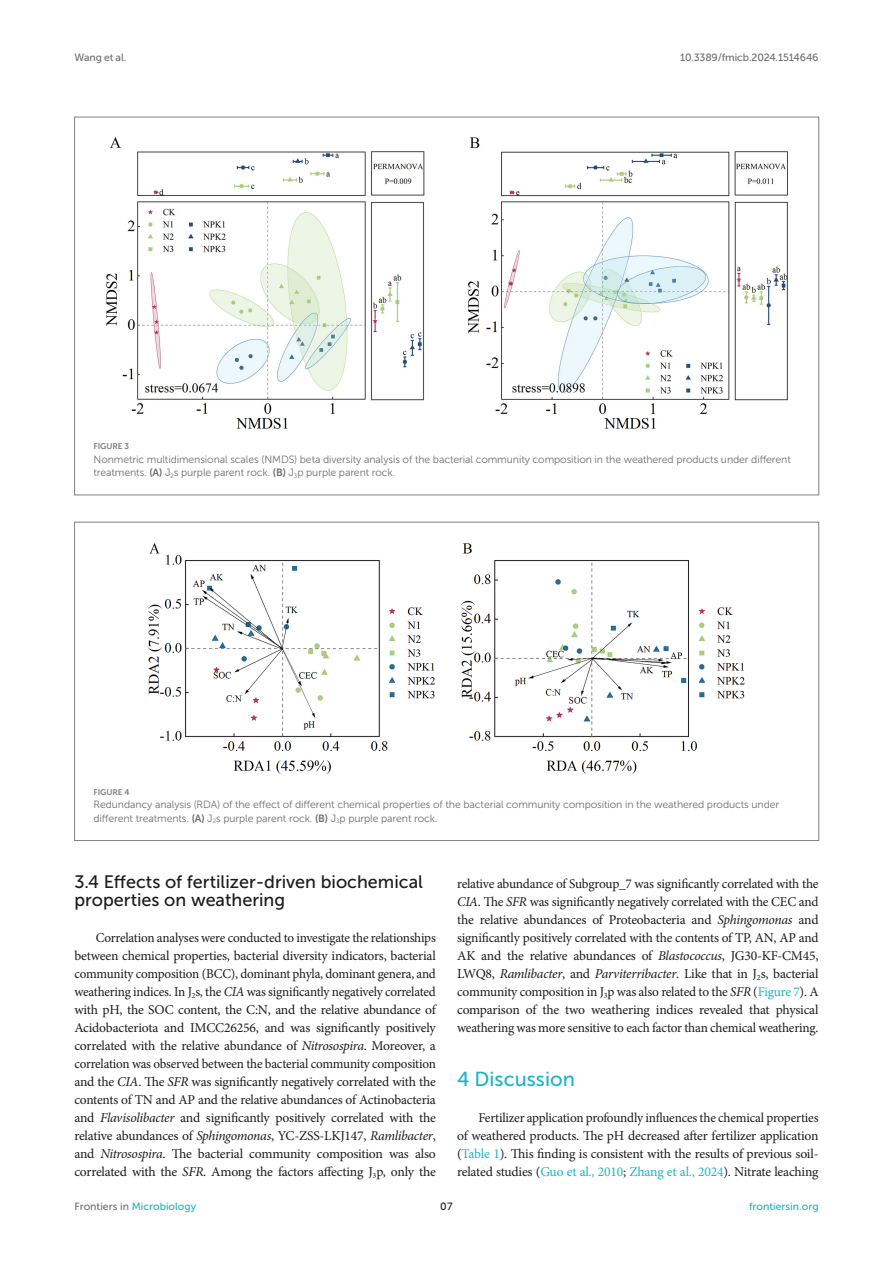
<style>
.page{position:relative;width:893px;height:1263px;background:#fff}
.page>*{position:absolute;margin:0;border:0;box-sizing:border-box;transform-origin:0 0}
.HEAD_1{font:20.25px "Museo Sans 500";color:#1db5c3}
.HEAD_2{font:18px/18px "Museo Sans 500";color:#1b1c1b}
.TEXT{font:13.5px/18px "Minion Pro";letter-spacing:-.015em;color:#1b1c1b;text-align:justify}
.FIG_LEG{font:10.5px/13.5px "Museo Sans 300";letter-spacing:-.01em;color:#706f70}
.t1{font:10.5px "Museo Sans 500";color:#1db5c3}
.t2{font:10.5px "Museo Sans 500";letter-spacing:-.015em;color:#706f70}
.t3{font:10.5px "Museo Sans 500";color:#1b1c1b}
.FIG_HD{font:8.25px "Museo Sans 700";letter-spacing:-.01em;color:#7e7f7f}
.s1{font-family:"Museo Sans 700"}
.s2{font-style:italic}
.s3{color:#1db5c3}
.s4{color:#706f70}
</style>
<div class="page">
<img style="left:106px;top:137px;width:682px;height:292px">
<img style="left:148px;top:543px;width:597px;height:231px">
<p class="t2" style="left:74px;top:51px;width:53px">Wang et al.</p>
<p class="t2" style="left:680px;top:51px;width:140px">10.3389/fmicb.2024.1514646</p>
<p class="FIG_HD" style="left:94px;top:442px;width:37px">FIGURE 3</p>
<p class="FIG_LEG" style="left:94px;top:452px;width:699px">Nonmetric multidimensional scales (NMDS) beta diversity analysis of the bacterial community composition in the weathered products under different treatments. <span class="s1">(A)</span> J<sub>2</sub>s purple parent rock. <span class="s1">(B)</span> J<sub>3</sub>p purple parent rock.</p>
<p class="FIG_HD" style="left:94px;top:787px;width:37px">FIGURE 4</p>
<p class="FIG_LEG" style="left:94px;top:798px;width:687px">Redundancy analysis (RDA) of the effect of different chemical properties of the bacterial community composition in the weathered products under different treatments. <span class="s1">(A)</span> J<sub>2</sub>s purple parent rock. <span class="s1">(B)</span> J<sub>3</sub>p purple parent rock.</p>
<p class="HEAD_2" style="left:74px;top:873px;width:350px">3.4 Effects of fertilizer-driven biochemical properties on weathering</p>
<p class="TEXT" style="left:74px;top:929px;width:363px;text-indent:21px">Correlation analyses were conducted to investigate the relationships between chemical properties, bacterial diversity indicators, bacterial community composition (BCC), dominant phyla, dominant genera, and weathering indices. In J<sub>2</sub>s, the <span class="s2">CIA</span> was significantly negatively correlated with pH, the SOC content, the C:N, and the relative abundance of Acidobacteriota and IMCC26256, and was significantly positively correlated with the relative abundance of <span class="s2">Nitrosospira</span>. Moreover, a correlation was observed between the bacterial community composition and the <span class="s2">CIA</span>. The <span class="s2">SFR</span> was significantly negatively correlated with the contents of TN and AP and the relative abundances of Actinobacteria and <span class="s2">Flavisolibacter</span> and significantly positively correlated with the relative abundances of <span class="s2">Sphingomonas</span>, YC-ZSS-LKJ147, <span class="s2">Ramlibacter</span>, and <span class="s2">Nitrosospira</span>. The bacterial community composition was also correlated with the <span class="s2">SFR</span>. Among the factors affecting J<sub>3</sub>p, only the</p>
<p class="TEXT" style="left:457px;top:875px;width:363px">relative abundance of Subgroup_7 was significantly correlated with the <span class="s2">CIA</span>. The <span class="s2">SFR</span> was significantly negatively correlated with the CEC and the relative abundances of Proteobacteria and <span class="s2">Sphingomonas</span> and significantly positively correlated with the contents of TP, AN, AP and AK and the relative abundances of <span class="s2">Blastococcus</span>, JG30-KF-CM45, LWQ8, <span class="s2">Ramlibacter</span>, and <span class="s2">Parviterribacter</span>. Like that in J<sub>2</sub>s, bacterial community composition in J<sub>3</sub>p was also related to the <span class="s2">SFR</span> (<span class="s3">Figure 7</span>). A comparison of the two weathering indices revealed that physical weathering was more sensitive to each factor than chemical weathering.</p>
<p class="HEAD_1" style="left:457px;top:1068px;width:119px">4 Discussion</p>
<p class="TEXT" style="left:457px;top:1109px;width:363px;text-indent:21px">Fertilizer application profoundly influences the chemical properties of weathered products. The pH decreased after fertilizer application (<span class="s3">Table 1</span>). This finding is consistent with the results of previous soil&shy;related studies (<span class="s3">Guo et al., 2010</span>; <span class="s3">Zhang et al., 2024</span>). Nitrate leaching</p>
<p class="t1" style="left:74px;top:1200px;width:123px"><span class="s4">Frontiers in</span> Microbiology</p>
<p class="t3" style="left:440px;top:1200px;width:14px">07</p>
<p class="t1" style="left:749px;top:1200px;width:71px">frontiersin.org</p>
</div>
